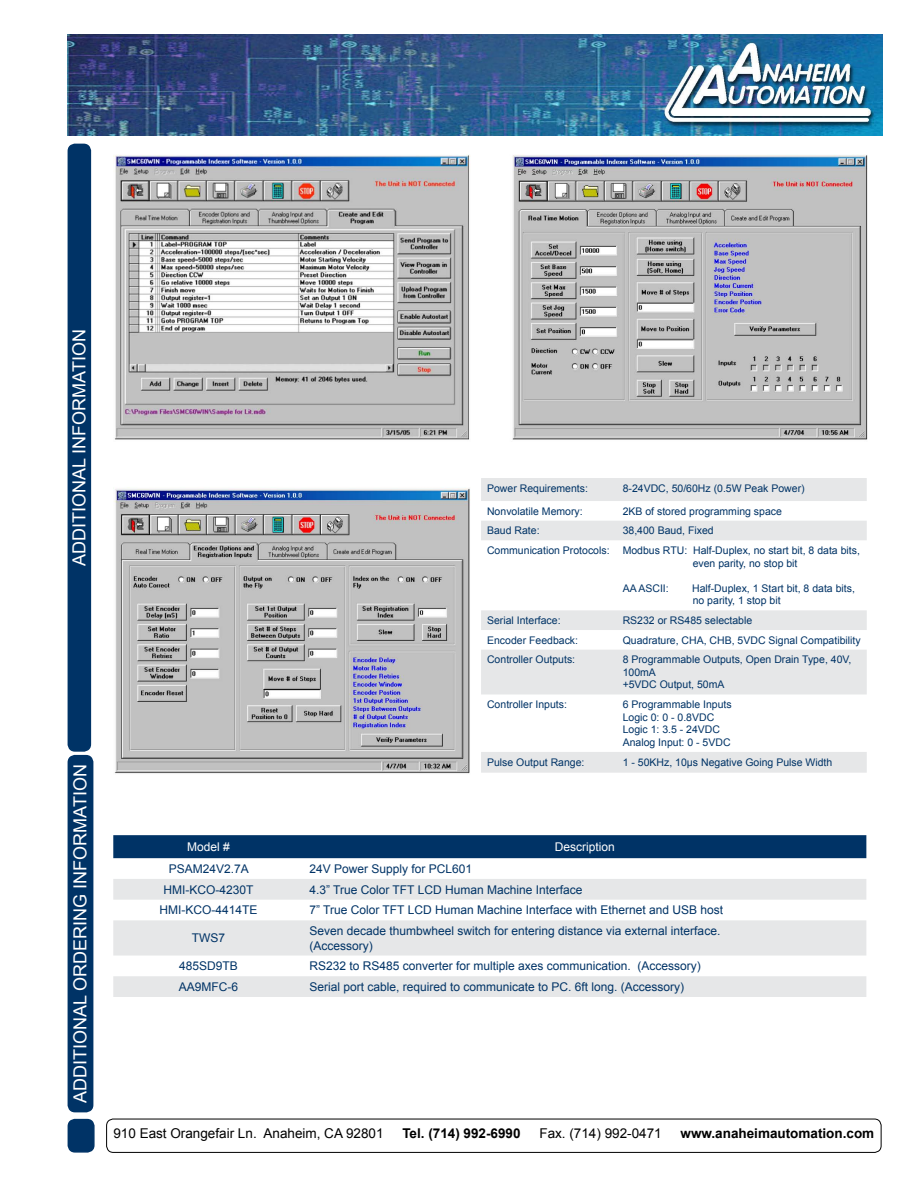
<style>
.page{position:relative;width:918px;height:1188px;background:#fff}
.page>*{position:absolute;margin:0;border:0;box-sizing:border-box;transform-origin:0 0}
.t1{font:18px "Arial";color:#fff}
.t2{font:13.5px "Arial";color:#000}
.t3{font:700 13.5px "Arial";color:#000}
.t4{font:12px/14.4px "Arial";color:#036}
.t5{font:12px "Arial";color:#fff}
.t6{font:10.5px/12.6px "Arial";color:#036}
</style>
<div class="page">
<img style="left:68px;top:35px;width:815px;height:101px">
<div style="left:68px;top:756px;width:25px;height:356px;background:#036;border-radius:7px"></div>
<div style="left:68px;top:755px;width:25px;height:357px;border:2px solid #036;border-radius:7px"></div>
<div style="left:68px;top:144px;width:22px;height:607px;background:#036;border-radius:7px"></div>
<div style="left:68px;top:144px;width:23px;height:608px;border:2px solid #036;border-radius:7px"></div>
<div style="left:68px;top:1120px;width:26px;height:32px;background:#036;border-radius:7px"></div>
<div style="left:68px;top:1119px;width:27px;height:34px;border:2px solid #036;border-radius:7px"></div>
<div style="left:106px;top:1119px;width:775px;height:34px;border:1px solid #000;border-radius:7px"></div>
<img style="left:113px;top:154px;width:754px;height:620px">
<svg style="left:481px;top:478px;width:386px;height:295px"></svg>
<div style="left:113px;top:835px;width:753px;height:23px;background:#036"></div>
<svg style="left:113px;top:879px;width:753px;height:118px;fill:#e6e7e8"></svg>
<h1 class="t1" style="left:67px;top:566px;width:239px;rotate:-90deg">ADDITIONAL INFORMATION</h1>
<h1 class="t1" style="left:68px;top:1103px;width:341px;rotate:-90deg">ADDITIONAL ORDERING INFORMATION</h1>
<p class="t6" style="left:487px;top:482px;width:102px">Power Requirements:</p>
<p class="t6" style="left:623px;top:482px;width:184px">8-24VDC, 50/60Hz (0.5W Peak Power)</p>
<p class="t6" style="left:487px;top:505px;width:97px">Nonvolatile Memory:</p>
<p class="t6" style="left:623px;top:505px;width:161px">2KB of stored programming space</p>
<p class="t6" style="left:487px;top:524px;width:54px">Baud Rate:</p>
<p class="t6" style="left:487px;top:521px;width:374px;line-height:19.6px;text-indent:136px">38,400 Baud, Fixed<br>Communication Protocols: Modbus RTU: Half-Duplex, no start bit, 8 data bits,</p>
<p class="t6" style="left:693px;top:557px;width:106px">even parity, no stop bit</p>
<p class="t6" style="left:623px;top:582px;width:48px">AA ASCII:</p>
<p class="t6" style="left:692px;top:582px;width:164px">Half-Duplex, 1 Start bit, 8 data bits, no parity, 1 stop bit</p>
<p class="t6" style="left:487px;top:614px;width:75px">Serial Interface:</p>
<p class="t6" style="left:623px;top:614px;width:131px">RS232 or RS485 selectable</p>
<p class="t6" style="left:487px;top:634px;width:93px">Encoder Feedback:</p>
<p class="t6" style="left:623px;top:634px;width:240px">Quadrature, CHA, CHB, 5VDC Signal Compatibility</p>
<p class="t6" style="left:487px;top:653px;width:90px">Controller Outputs:</p>
<p class="t6" style="left:623px;top:653px;width:230px">8 Programmable Outputs, Open Drain Type, 40V,<br>100mA<br>+5VDC Output, 50mA</p>
<p class="t6" style="left:487px;top:698px;width:81px">Controller Inputs:</p>
<p class="t6" style="left:623px;top:698px;width:111px">6 Programmable Inputs<br>Logic 0: 0 - 0.8VDC<br>Logic 1: 3.5 - 24VDC<br>Analog Input: 0 - 5VDC</p>
<p class="t6" style="left:487px;top:756px;width:99px">Pulse Output Range:</p>
<p class="t6" style="left:623px;top:756px;width:211px">1 - 50KHz, 10µs Negative Going Pulse Width</p>
<p class="t5" style="left:187px;top:839px;width:44px">Model #</p>
<p class="t5" style="left:555px;top:839px;width:62px">Description</p>
<p class="t4" style="left:169px;top:862px;width:82px">PSAM24V2.7A</p>
<p class="t4" style="left:309px;top:862px;width:164px">24V Power Supply for PCL601</p>
<p class="t4" style="left:163px;top:882px;width:92px">HMI-KCO-4230T</p>
<p class="t4" style="left:309px;top:882px;width:274px">4.3” True Color TFT LCD Human Machine Interface</p>
<p class="t4" style="left:159px;top:903px;width:100px">HMI-KCO-4414TE</p>
<p class="t4" style="left:309px;top:903px;width:415px">7” True Color TFT LCD Human Machine Interface with Ethernet and USB host</p>
<p class="t4" style="left:192px;top:931px;width:35px">TWS7</p>
<p class="t4" style="left:309px;top:924px;width:412px">Seven decade thumbwheel switch for entering distance via external interface. (Accessory)</p>
<p class="t4" style="left:179px;top:959px;width:60px">485SD9TB</p>
<p class="t4" style="left:309px;top:959px;width:393px">RS232 to RS485 converter for multiple axes communication. (Accessory)</p>
<p class="t4" style="left:179px;top:980px;width:61px">AA9MFC-6</p>
<p class="t4" style="left:309px;top:980px;width:376px">Serial port cable, required to communicate to PC. 6ft long. (Accessory)</p>
<p class="t2" style="left:113px;top:1125px;width:272px">910 East Orangefair Ln. Anaheim, CA 92801</p>
<p class="t3" style="left:402px;top:1125px;width:120px">Tel. (714) 992-6990</p>
<p class="t2" style="left:539px;top:1125px;width:124px">Fax. (714) 992-0471</p>
<p class="t3" style="left:681px;top:1125px;width:195px">www.anaheimautomation.com</p>
</div>
